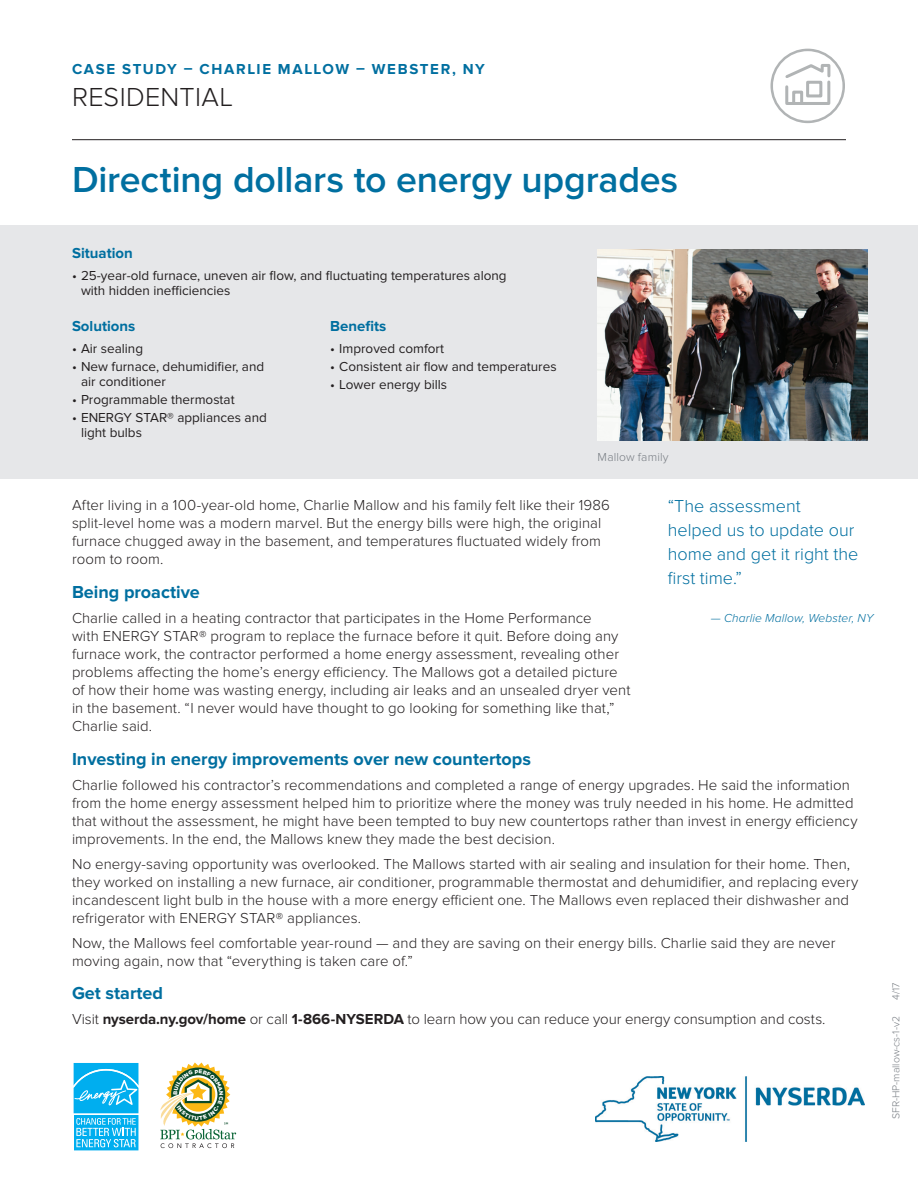
<style>
.page{position:relative;width:918px;height:1188px;background:#fff}
.page>*{position:absolute;margin:0;border:0;box-sizing:border-box;transform-origin:0 0}
.Header_1_-_Title{font:600 37.5px "Proxima Nova";letter-spacing:-.005em;color:#006fa0}
.Program_Area{font:300 27px "Proxima Nova";letter-spacing:.01em;color:#231f20}
.Quote_No_Box{font:300 18px/24px "Proxima Nova";color:#006fa0}
.body_copy{font:700 18px "Proxima Nova";color:#006fa0}
.Header_2_-_Subhead{font:700 18px "Proxima Nova";color:#006fa0}
.body_copy-2{font:300 15px/18px "Proxima Nova";letter-spacing:.005em;color:#231f20}
.Type_of_Document{font:700 15px "Proxima Nova";letter-spacing:.11em;color:#006fa0}
.Header_2_-_Subhead-2{font:700 15px "Proxima Nova";color:#006fa0}
.t1{font:13.5px/15px "Proxima Nova";color:#231f20}
.Quote_Byline{font:italic 300 12px "Proxima Nova";letter-spacing:.01em;color:#006fa0}
.Photo_Caption{font:300 12px "Proxima Nova";letter-spacing:.015em;color:#787d83}
.t2{font:300 10.5px "Proxima Nova";color:#787d83}
.s1{font-weight:700}
</style>
<div class="page">
<div style="left:0;top:225px;width:918px;height:254px;background:#e6e7e9"></div>
<svg style="left:770px;top:49px;width:75px;height:74px"></svg>
<img style="left:596px;top:1077px;width:268px;height:64px">
<img style="left:598px;top:250px;width:270px;height:191px">
<hr style="left:72px;top:139px;width:774px;height:1px;background:#231f20">
<div style="left:72px;top:1061px;width:68px;height:54px;background:#f7fcfe"></div>
<svg style="left:73px;top:1063px;width:66px;height:88px;background:#34bef2"></svg>
<svg style="left:160px;top:1063px;width:76px;height:85px"></svg>
<p class="Type_of_Document" style="left:72px;top:60px;width:414px">CASE STUDY – CHARLIE MALLOW – WEBSTER, NY</p>
<p class="Program_Area" style="left:72px;top:81px;width:162px">RESIDENTIAL</p>
<p class="Header_1_-_Title" style="left:72px;top:158px;width:608px">Directing dollars to energy upgrades</p>
<p class="Header_2_-_Subhead-2" style="left:72px;top:244px;width:62px">Situation</p>
<p class="t1" style="left:81px;top:268px;width:427px;text-indent:-9px">• 25-year-old furnace, uneven air flow, and fluctuating temperatures along with hidden inefficiencies</p>
<p class="Header_2_-_Subhead-2" style="left:72px;top:318px;width:65px">Solutions</p>
<p class="t1" style="left:72px;top:341px;width:73px">• Air sealing</p>
<p class="t1" style="left:81px;top:359px;width:185px;text-indent:-9px">• New furnace, dehumidifier, and air conditioner</p>
<p class="t1" style="left:72px;top:392px;width:164px">• Programmable thermostat</p>
<p class="t1" style="left:81px;top:410px;width:187px;text-indent:-9px">• ENERGY STAR® appliances and light bulbs</p>
<p class="Header_2_-_Subhead-2" style="left:330px;top:318px;width:58px">Benefits</p>
<p class="t1" style="left:330px;top:341px;width:115px">• Improved comfort</p>
<p class="t1" style="left:330px;top:359px;width:228px">• Consistent air flow and temperatures</p>
<p class="t1" style="left:330px;top:377px;width:118px">• Lower energy bills</p>
<p class="Photo_Caption" style="left:598px;top:450px;width:73px">Mallow family</p>
<p class="body_copy-2" style="left:72px;top:496px;width:540px">After living in a 100-year-old home, Charlie Mallow and his family felt like their 1986 split-level home was a modern marvel. But the energy bills were high, the original furnace chugged away in the basement, and temperatures fluctuated widely from room to room.</p>
<p class="body_copy" style="left:72px;top:582px;width:129px">Being proactive</p>
<p class="body_copy-2" style="left:72px;top:609px;width:560px">Charlie called in a heating contractor that participates in the Home Performance<br>with ENERGY STAR® program to replace the furnace before it quit. Before doing any furnace work, the contractor performed a home energy assessment, revealing other problems affecting the home’s energy efficiency. The Mallows got a detailed picture of how their home was wasting energy, including air leaks and an unsealed dryer vent in the basement. “I never would have thought to go looking for something like that,” Charlie said.</p>
<p class="body_copy" style="left:72px;top:749px;width:461px">Investing in energy improvements over new countertops</p>
<p class="body_copy-2" style="left:72px;top:776px;width:787px">Charlie followed his contractor’s recommendations and completed a range of energy upgrades. He said the information from the home energy assessment helped him to prioritize where the money was truly needed in his home. He admitted that without the assessment, he might have been tempted to buy new countertops rather than invest in energy efficiency improvements. In the end, the Mallows knew they made the best decision.</p>
<p class="body_copy-2" style="left:72px;top:855px;width:788px">No energy-saving opportunity was overlooked. The Mallows started with air sealing and insulation for their home. Then, they worked on installing a new furnace, air conditioner, programmable thermostat and dehumidifier, and replacing every incandescent light bulb in the house with a more energy efficient one. The Mallows even replaced their dishwasher and refrigerator with ENERGY STAR® appliances.</p>
<p class="body_copy-2" style="left:72px;top:934px;width:765px">Now, the Mallows feel comfortable year-round — and they are saving on their energy bills. Charlie said they are never moving again, now that “everything is taken care of.”</p>
<p class="Header_2_-_Subhead" style="left:72px;top:983px;width:93px">Get started</p>
<p class="body_copy-2" style="left:72px;top:1010px;width:755px">Visit <span class="s1">nyserda.ny.gov/home</span> or call <span class="s1">1-866-NYSERDA</span> to learn how you can reduce your energy consumption and costs.</p>
<p class="Quote_No_Box" style="left:668px;top:494px;width:134px">“The assessment</p>
<p class="Quote_No_Box" style="left:668px;top:518px;width:192px">helped us to update our home and get it right the first time.”</p>
<p class="Quote_Byline" style="left:711px;top:612px;width:164px">— Charlie Mallow, Webster, NY</p>
<p class="t2" style="left:890px;top:1000px;width:19px;rotate:-90deg">4/17</p>
<p class="t2" style="left:890px;top:1119px;width:104px;rotate:-90deg">SFR-HP-mallow-cs-1-v2</p>
</div>
